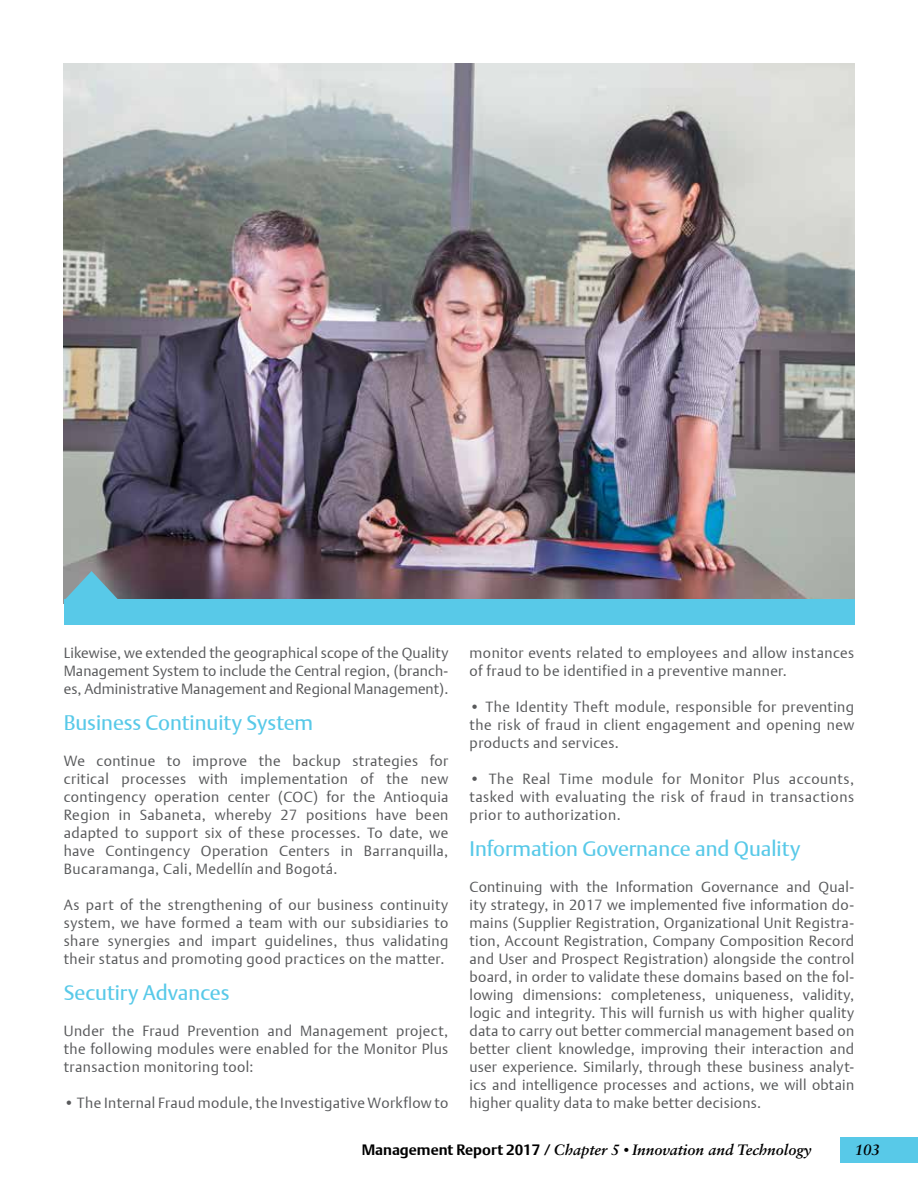
<style>
.page{position:relative;width:918px;height:1188px;background:#fff}
.page>*{position:absolute;margin:0;border:0;box-sizing:border-box;transform-origin:0 0}
.t1{font:21px "DTL Argo T";color:#58c9e8}
.t2{font:italic 700 15px "Sabon LT Std";color:#000}
.t3{font:14.7px/18px "DTL Argo T Light";letter-spacing:.03em;color:#58595b;text-align:justify}
.s1{font-family:"DTL Argo T";font-style:normal}
.s2{font-family:"Gill Sans";font-weight:600;font-style:normal}
</style>
<div class="page">
<img style="left:64px;top:64px;width:790px;height:535px">
<svg style="left:64px;top:571px;width:55px;height:28px"></svg>
<div style="left:64px;top:599px;width:790px;height:26px;background:#58c9e8"></div>
<div style="left:840px;top:1137px;width:78px;height:25px;background:#58c9e8"></div>
<p class="t3" style="left:64px;top:643px;width:386px">Likewise, we extended the geographical scope of the Quality Management System to include the Central region, (branch&shy;es, Administrative Management and Regional Management).</p>
<h1 class="t1" style="left:64px;top:710px;width:251px">Business Continuity System</h1>
<p class="t3" style="left:64px;top:751px;width:386px">We continue to improve the backup strategies for critical processes with implementation of the new contingency operation center (COC) for the Antioquia Region in Sabaneta, whereby 27 positions have been adapted to support six of these processes. To date, we have Contingency Operation Centers in Barranquilla, Bucaramanga, Cali, Medellín and Bogotá.</p>
<p class="t3" style="left:64px;top:895px;width:386px">As part of the strengthening of our business continuity system, we have formed a team with our subsidiaries to share synergies and impart guidelines, thus validating their status and promoting good practices on the matter.</p>
<h1 class="t1" style="left:64px;top:980px;width:167px">Secutiry Advances</h1>
<p class="t3" style="left:64px;top:1021px;width:386px">Under the Fraud Prevention and Management project, the following modules were enabled for the Monitor Plus transaction monitoring tool:</p>
<p class="t3" style="left:64px;top:1093px;width:386px">• The Internal Fraud module, the Investigative Workflow to</p>
<p class="t3" style="left:470px;top:643px;width:386px">monitor events related to employees and allow instances of fraud to be identified in a preventive manner.</p>
<p class="t3" style="left:470px;top:697px;width:386px">• The Identity Theft module, responsible for preventing the risk of fraud in client engagement and opening new products and services.</p>
<p class="t3" style="left:470px;top:769px;width:386px">• The Real Time module for Monitor Plus accounts, tasked with evaluating the risk of fraud in transactions prior to authorization.</p>
<h1 class="t1" style="left:470px;top:836px;width:332px">Information Governance and Quality</h1>
<p class="t3" style="left:470px;top:877px;width:386px">Continuing with the Information Governance and Qual&shy;ity strategy, in 2017 we implemented five information do&shy;mains (Supplier Registration, Organizational Unit Registra&shy;tion, Account Registration, Company Composition Record and User and Prospect Registration) alongside the control board, in order to validate these domains based on the fol&shy;lowing dimensions: completeness, uniqueness, validity, logic and integrity. This will furnish us with higher quality data to carry out better commercial management based on better client knowledge, improving their interaction and user experience. Similarly, through these business analyt&shy;ics and intelligence processes and actions, we will obtain higher quality data to make better decisions.</p>
<p class="t2" style="left:362px;top:1141px;width:452px"><span class="s1">Management Report 2017</span> / Chapter 5 <span class="s2">•</span> Innovation and Technology</p>
<p class="t2" style="left:855px;top:1141px;width:27px">103</p>
</div>
